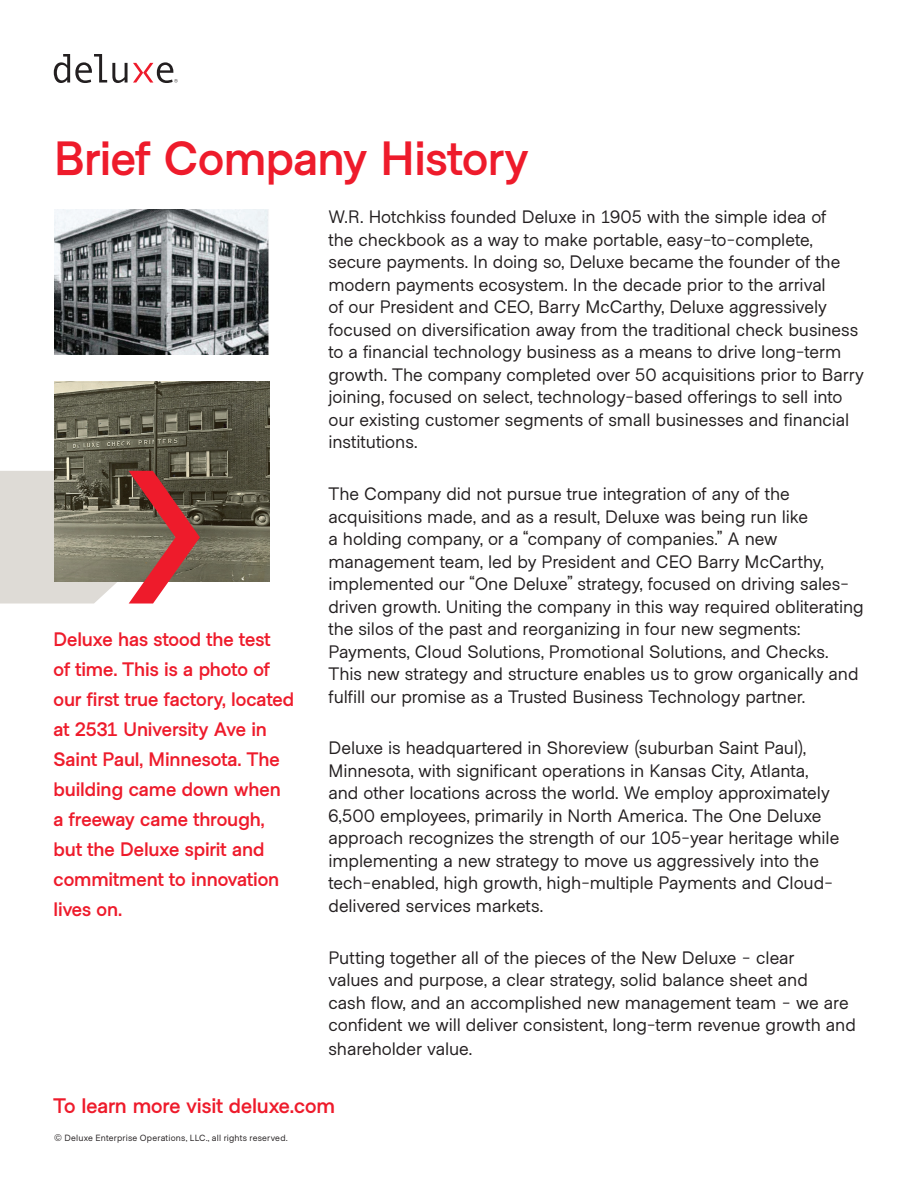
<style>
.page{position:relative;width:918px;height:1188px;background:#fff}
.page>*{position:absolute;margin:0;border:0;box-sizing:border-box;transform-origin:0 0}
.t1{font:700 48px "Metro Sans";letter-spacing:-.01em;color:#ee1b2b}
.t2{font:700 21px "Metro Sans";letter-spacing:-.005em;color:#ee1b2b}
.t3{font:700 19.5px/30px "Metro Sans";letter-spacing:-.005em;color:#ee1b2b}
.t4{font:18px/22.5px "Metro Sans";letter-spacing:-.005em;color:#231f20}
.t5{font:9px "Metro Sans";letter-spacing:.025em;color:#231f20}
</style>
<div class="page">
<svg style="left:54px;top:54px;width:124px;height:29px"></svg>
<img style="left:54px;top:209px;width:215px;height:146px">
<img style="left:54px;top:382px;width:216px;height:199px">
<svg style="left:0;top:471px;width:200px;height:133px;background:#ab8f86"></svg>
<h1 class="t1" style="left:54px;top:131px;width:476px">Brief Company History</h1>
<p class="t4" style="left:328px;top:207px;width:537px">W.R. Hotchkiss founded Deluxe in 1905 with the simple idea of<br>the checkbook as a way to make portable, easy-to-complete, secure payments. In doing so, Deluxe became the founder of the modern payments ecosystem. In the decade prior to the arrival<br>of our President and CEO, Barry McCarthy, Deluxe aggressively focused on diversification away from the traditional check business to a financial technology business as a means to drive long-term growth. The company completed over 50 acquisitions prior to Barry joining, focused on select, technology-based offerings to sell into our existing customer segments of small businesses and financial institutions.</p>
<p class="t4" style="left:328px;top:483px;width:537px">The Company did not pursue true integration of any of the acquisitions made, and as a result, Deluxe was being run like<br>a holding company, or a “company of companies.” A new management team, led by President and CEO Barry McCarthy, implemented our “One Deluxe” strategy, focused on driving sales&shy;driven growth. Uniting the company in this way required obliterating the silos of the past and reorganizing in four new segments:<br>Payments, Cloud Solutions, Promotional Solutions, and Checks.<br>This new strategy and structure enables us to grow organically and fulfill our promise as a Trusted Business Technology partner.</p>
<p class="t4" style="left:328px;top:738px;width:512px">Deluxe is headquartered in Shoreview (suburban Saint Paul), Minnesota, with significant operations in Kansas City, Atlanta, and other locations across the world. We employ approximately 6,500 employees, primarily in North America. The One Deluxe approach recognizes the strength of our 105-year heritage while implementing a new strategy to move us aggressively into the tech-enabled, high growth, high-multiple Payments and Cloud&shy;delivered services markets.</p>
<p class="t4" style="left:328px;top:947px;width:529px">Putting together all of the pieces of the New Deluxe - clear<br>values and purpose, a clear strategy, solid balance sheet and<br>cash flow, and an accomplished new management team - we are confident we will deliver consistent, long-term revenue growth and shareholder value.</p>
<p class="t3" style="left:54px;top:625px;width:242px">Deluxe has stood the test<br>of time. This is a photo of our first true factory, located at 2531 University Ave in<br>Saint Paul, Minnesota. The building came down when a freeway came through, but the Deluxe spirit and commitment to innovation lives on.</p>
<p class="t2" style="left:54px;top:1093px;width:283px">To learn more visit deluxe.com</p>
<p class="t5" style="left:54px;top:1133px;width:235px">© Deluxe Enterprise Operations, LLC., all rights reserved.</p>
</div>
